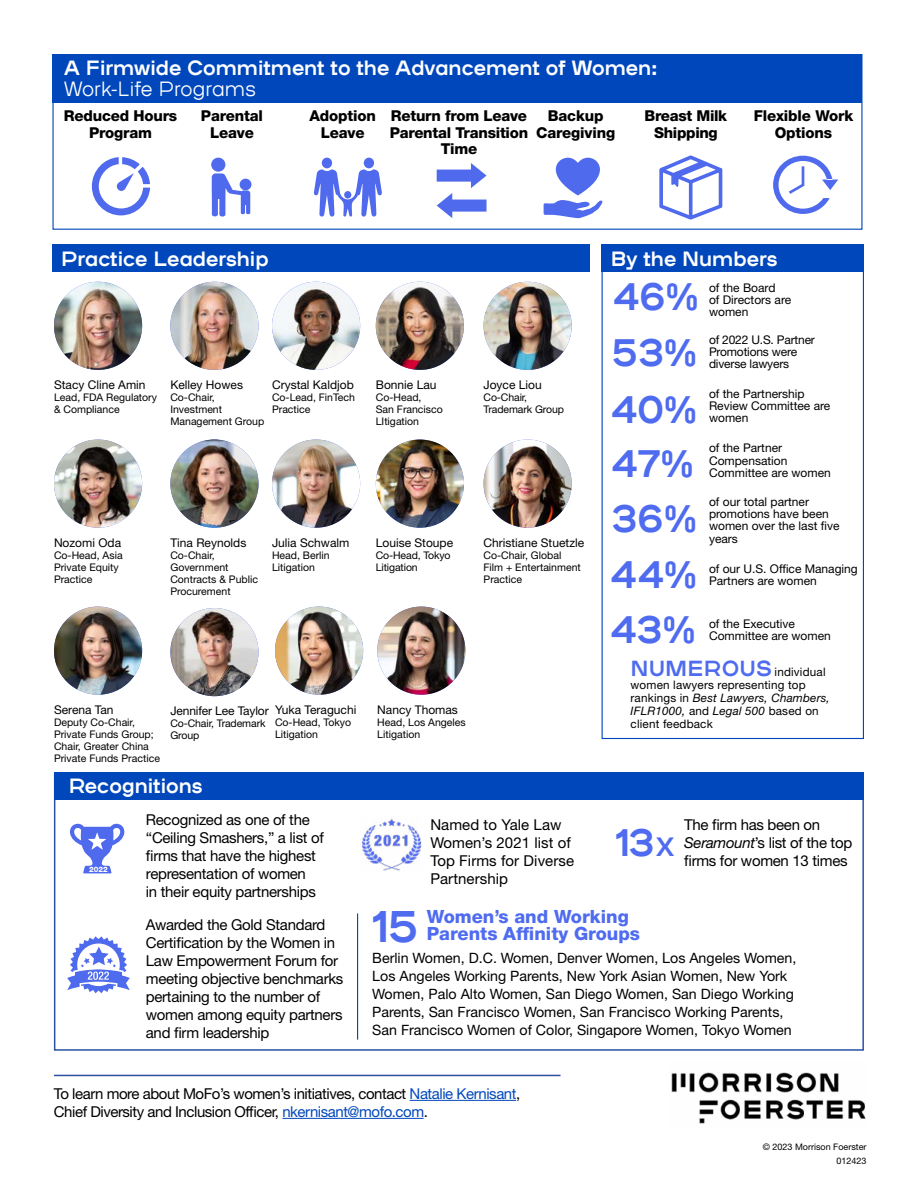
<style>
.page{position:relative;width:918px;height:1188px;background:#fff}
.page>*{position:absolute;margin:0;border:0;box-sizing:border-box;transform-origin:0 0}
.t1{font:700 45.15px "Mo Fo Plaax";color:#4f6bef}
.t2{font:700 39px/55.5px "Mo Fo Plaax";color:#4f6bef;text-align:justify}
.t3{font:700 21px "Mo Fo Plaax";color:#fff}
.t4{font:300 21px "Mo Fo Plaax";color:#fff}
.t5{font:800 18.3px/17.1px "Helvetica Neue LT Std";color:#4f6bef}
.t6{font:15px/18px "Helvetica Neue LT Std";letter-spacing:-.02em;color:#000}
.t7{font:800 15px/16.5px "Helvetica Neue LT Std";letter-spacing:-.01em;color:#000;text-align:center}
.t8{font:15px/18px "Helvetica Neue LT Std";letter-spacing:.005em;color:#000}
.t9{font:14.25px/18px "Helvetica Neue LT Std";color:#000}
.t10{font:12px/12.3px "Helvetica Neue LT Std";color:#000}
.t11{font:11.7px/12.9px "Helvetica Neue LT Std";letter-spacing:.015em;color:#000}
.t12{font:10.5px/12px "Helvetica Neue LT Std";color:#000}
.t13{font:9px/13.5px "Helvetica Neue LT Std";color:#000;text-align:right}
.t14{font:800 7.5px "Helvetica Neue LT Std";color:#fff}
.s1{font-family:"Mo Fo Plaax";font-weight:700;font-size:22.2px;color:#4f6bef}
.s2{font-style:italic}
.s3{font-size:27px}
.s4{color:#0047bb}
</style>
<div class="page">
<div style="left:52px;top:54px;width:810px;height:48px;background:#0047bc"></div>
<div style="left:52px;top:245px;width:538px;height:27px;background:#0047bc"></div>
<div style="left:602px;top:245px;width:262px;height:27px;background:#0047bc"></div>
<img style="left:170px;top:440px;width:89px;height:88px;border-radius:44px">
<img style="left:272px;top:440px;width:88px;height:88px;border-radius:44px">
<img style="left:376px;top:440px;width:88px;height:88px;border-radius:44px">
<img style="left:484px;top:282px;width:88px;height:88px;border-radius:44px">
<img style="left:377px;top:607px;width:88px;height:88px;border-radius:44px">
<img style="left:484px;top:440px;width:88px;height:88px;border-radius:44px">
<img style="left:275px;top:607px;width:88px;height:88px;border-radius:44px">
<img style="left:170px;top:282px;width:89px;height:88px;border-radius:44px">
<img style="left:376px;top:282px;width:88px;height:88px;border-radius:44px">
<img style="left:54px;top:440px;width:88px;height:88px;border-radius:44px">
<hr style="left:357px;top:913px;width:1px;height:127px;background:#0047bb">
<div style="left:55px;top:772px;width:809px;height:28px;background:#0047bc"></div>
<hr style="left:410px;top:1100px;width:106px;height:1px;background:#0047bb">
<hr style="left:282px;top:1118px;width:142px;height:1px;background:#0047bb">
<hr style="left:54px;top:1075px;width:507px;height:1px;background:#2a51a3">
<img style="left:272px;top:282px;width:88px;height:88px;border-radius:44px">
<img style="left:54px;top:282px;width:88px;height:88px;border-radius:44px">
<img style="left:54px;top:607px;width:88px;height:88px;border-radius:44px">
<img style="left:671px;top:1072px;width:194px;height:52px">
<img style="left:362px;top:819px;width:60px;height:52px">
<svg style="left:70px;top:823px;width:55px;height:50px"></svg>
<svg style="left:92px;top:157px;width:58px;height:58px"></svg>
<div style="left:211px;top:158px;width:14px;height:14px;background:#506aed;border-radius:50%"></div>
<div style="left:240px;top:179px;width:11px;height:11px;background:#506aed;border-radius:50%"></div>
<svg style="left:212px;top:173px;width:38px;height:44px"></svg>
<svg style="left:437px;top:163px;width:50px;height:55px"></svg>
<svg style="left:544px;top:158px;width:59px;height:60px"></svg>
<svg style="left:773px;top:156px;width:65px;height:58px"></svg>
<svg style="left:659px;top:155px;width:64px;height:65px"></svg>
<div style="left:322px;top:158px;width:10px;height:10px;background:#506aed;border-radius:50%"></div>
<div style="left:364px;top:158px;width:10px;height:10px;background:#506aed;border-radius:50%"></div>
<svg style="left:314px;top:169px;width:68px;height:48px"></svg>
<svg style="left:67px;top:936px;width:63px;height:57px"></svg>
<img style="left:170px;top:608px;width:89px;height:88px;border-radius:44px">
<div style="left:52px;top:54px;width:810px;height:176px;border:1px solid #0047bc"></div>
<h3 class="t3" style="left:64px;top:52px;width:596px">A Firmwide Commitment to the Advancement of Women:</h3>
<h3 class="t4" style="left:64px;top:76px;width:194px">Work-Life Programs</h3>
<p class="t7" style="left:64px;top:108px;width:115px">Reduced Hours<br>Program</p>
<p class="t7" style="left:201px;top:107px;width:64px">Parental<br>Leave</p>
<p class="t7" style="left:310px;top:107px;width:68px">Adoption<br>Leave</p>
<p class="t7" style="left:390px;top:107px;width:140px">Return from Leave<br>Parental Transition<br>Time</p>
<p class="t7" style="left:536px;top:107px;width:80px">Backup<br>Caregiving</p>
<p class="t7" style="left:754px;top:107px;width:101px">Flexible Work<br>Options</p>
<p class="t7" style="left:645px;top:107px;width:84px">Breast Milk<br>Shipping</p>
<h3 class="t3" style="left:61px;top:243px;width:209px">Practice Leadership</h3>
<h3 class="t3" style="left:611px;top:243px;width:168px">By the Numbers</h3>
<h2 class="t2" style="left:613px;top:268px;width:87px">46%</h2>
<p class="t10" style="left:709px;top:281px;width:84px">of the Board<br>of Directors are women</p>
<p class="t10" style="left:709px;top:333px;width:107px">of 2022 U.S. Partner<br>Promotions were</p>
<h2 class="t2" style="left:612px;top:323px;width:87px">53%</h2>
<p class="t10" style="left:709px;top:358px;width:82px">diverse lawyers</p>
<p class="t10" style="left:54px;top:378px;width:93px">Stacy Cline Amin</p>
<p class="t12" style="left:54px;top:391px;width:105px">Lead, FDA Regulatory &amp; Compliance</p>
<p class="t10" style="left:170px;top:378px;width:74px">Kelley Howes</p>
<p class="t12" style="left:170px;top:391px;width:95px">Co-Chair,<br>Investment<br>Management Group</p>
<p class="t10" style="left:272px;top:378px;width:83px">Crystal Kaldjob</p>
<p class="t12" style="left:272px;top:391px;width:85px">Co-Lead, FinTech<br>Practice</p>
<p class="t10" style="left:376px;top:378px;width:62px">Bonnie Lau</p>
<p class="t12" style="left:376px;top:391px;width:69px">Co-Head,<br>San Francisco<br>LItigation</p>
<p class="t10" style="left:484px;top:378px;width:60px">Joyce Liou</p>
<p class="t12" style="left:484px;top:391px;width:82px">Co-Chair,<br>Trademark Group</p>
<h2 class="t2" style="left:612px;top:380px;width:87px">40%</h2>
<p class="t10" style="left:709px;top:387px;width:123px">of the Partnership<br>Review Committee are women</p>
<h2 class="t2" style="left:612px;top:434px;width:84px">47%</h2>
<p class="t10" style="left:709px;top:442px;width:123px">of the Partner<br>Compensation<br>Committee are women</p>
<p class="t10" style="left:54px;top:536px;width:69px">Nozomi Oda</p>
<p class="t12" style="left:54px;top:549px;width:70px">Co-Head, Asia<br>Private Equity<br>Practice</p>
<p class="t10" style="left:170px;top:536px;width:78px">Tina Reynolds</p>
<p class="t12" style="left:170px;top:549px;width:89px">Co-Chair,<br>Government<br>Contracts &amp; Public<br>Procurement</p>
<p class="t10" style="left:272px;top:536px;width:79px">Julia Schwalm</p>
<p class="t12" style="left:272px;top:549px;width:59px">Head, Berlin<br>Litigation</p>
<p class="t10" style="left:376px;top:536px;width:79px">Louise Stoupe</p>
<p class="t12" style="left:376px;top:549px;width:76px">Co-Head, Tokyo<br>Litigation</p>
<p class="t10" style="left:484px;top:536px;width:102px">Christiane Stuetzle</p>
<p class="t12" style="left:484px;top:549px;width:99px">Co-Chair, Global<br>Film + Entertainment<br>Practice</p>
<h2 class="t2" style="left:611px;top:489px;width:88px">36% 44% 43%</h2>
<p class="t10" style="left:709px;top:495px;width:132px">of our total partner promotions have been women over the last five years</p>
<p class="t10" style="left:709px;top:562px;width:150px">of our U.S. Office Managing<br>Partners are women</p>
<p class="t10" style="left:709px;top:617px;width:123px">of the Executive<br>Committee are women</p>
<p class="t10" style="left:54px;top:703px;width:61px">Serena Tan</p>
<p class="t12" style="left:54px;top:716px;width:107px">Deputy Co-Chair,<br>Private Funds Group;<br>Chair, Greater China<br>Private Funds Practice</p>
<p class="t10" style="left:275px;top:703px;width:83px">Yuka Teraguchi</p>
<p class="t12" style="left:275px;top:716px;width:78px">Co-Head, Tokyo<br>Litigation</p>
<p class="t10" style="left:170px;top:704px;width:100px">Jennifer Lee Taylor</p>
<p class="t12" style="left:170px;top:717px;width:97px">Co-Chair, Trademark<br>Group</p>
<p class="t10" style="left:377px;top:703px;width:82px">Nancy Thomas</p>
<p class="t12" style="left:377px;top:716px;width:90px">Head, Los Angeles<br>Litigation</p>
<p class="t11" style="left:631px;top:666px;width:201px"><span class="s1">NUMEROUS</span> individual women lawyers representing top rankings in <span class="s2">Best Lawyers, Chambers,<br>IFLR1000,</span> and <span class="s2">Legal 500</span> based on client feedback</p>
<h3 class="t3" style="left:69px;top:770px;width:135px">Recognitions</h3>
<p class="t14" style="left:89px;top:865px;width:20px">2022</p>
<p class="t6" style="left:146px;top:811px;width:180px">Recognized as one of the “Ceiling Smashers,” a list of firms that have the highest representation of women<br>in their equity partnerships</p>
<p class="t8" style="left:430px;top:815px;width:145px">Named to Yale Law<br>Women’s 2021 list of<br>Top Firms for Diverse<br>Partnership</p>
<p class="t6" style="left:684px;top:815px;width:170px">The firm has been on<br><span class="s2">Seramount</span>’s list of the top firms for women 13 times</p>
<h2 class="t2" style="left:616px;top:813px;width:61px">13<span class="s3">X</span></h2>
<p class="t6" style="left:146px;top:916px;width:199px">Awarded the Gold Standard<br>Certification by the Women in<br>Law Empowerment Forum for meeting objective benchmarks pertaining to the number of women among equity partners and firm leadership</p>
<h1 class="t1" style="left:372px;top:893px;width:48px">15</h1>
<h3 class="t5" style="left:427px;top:908px;width:215px">Women’s and Working<br>Parents Affinity Groups</h3>
<p class="t9" style="left:372px;top:949px;width:426px">Berlin Women, D.C. Women, Denver Women, Los Angeles Women, Los Angeles Working Parents, New York Asian Women, New York Women, Palo Alto Women, San Diego Women, San Diego Working Parents, San Francisco Women, San Francisco Working Parents, San Francisco Women of Color, Singapore Women, Tokyo Women</p>
<p class="t6" style="left:54px;top:1084px;width:468px">To learn more about MoFo’s women’s initiatives, contact <span class="s4">Natalie Kernisant</span>,<br>Chief Diversity and Inclusion Officer, <span class="s4">nkernisant@mofo.com</span>.</p>
<p class="t13" style="left:763px;top:1140px;width:105px">© 2023 Morrison Foerster<br>012423</p>
</div>
